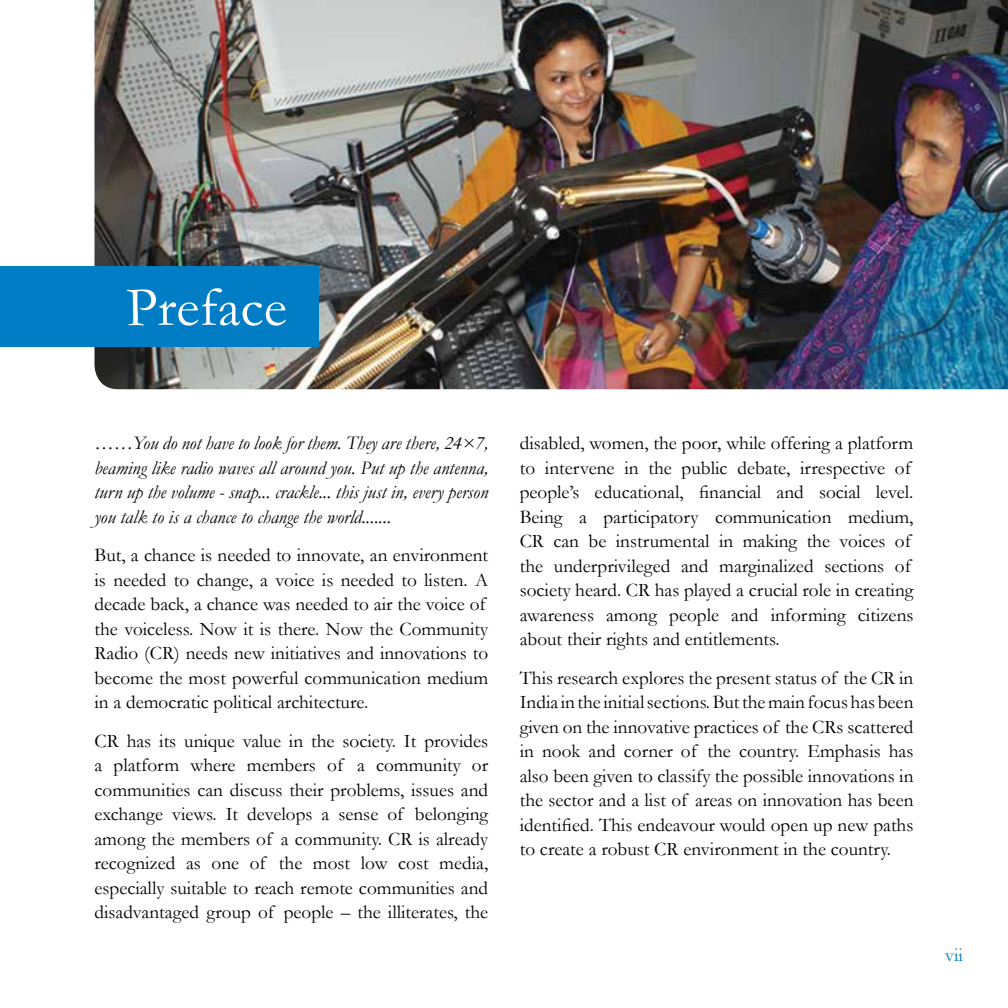
<style>
.page{position:relative;width:1008px;height:1008px;background:#fff}
.page>*{position:absolute;margin:0;border:0;box-sizing:border-box;transform-origin:0 0}
.t1{font:56px "Garamond";color:#fff}
.t2{font:19.25px/24.5px "Garamond";color:#000}
.t3{font:italic 19.25px/24.5px "Garamond";color:#000;text-align:justify}
.t4{font:19.25px "Garamond";color:#007dc5}
</style>
<div class="page">
<img style="left:94px;top:0;width:914px;height:389px">
<div style="left:0;top:266px;width:318px;height:81px;background:#007dc5"></div>
<h1 class="t1" style="left:126px;top:270px;width:163px">Preface</h1>
<p class="t3" style="left:94px;top:430px;width:395px">……You do not have to look for them. They are there, 24×7, beaming like radio waves all around you. Put up the antenna, turn up the volume - snap... crackle... this just in, every person you talk to is a chance to change the world.......</p>
<p class="t2" style="left:94px;top:542px;width:395px">But, a chance is needed to innovate, an environment is needed to change, a voice is needed to listen. A decade back, a chance was needed to air the voice of the voiceless. Now it is there. Now the Community Radio (CR) needs new initiatives and innovations to become the most powerful communication medium in a democratic political architecture.</p>
<p class="t2" style="left:94px;top:728px;width:395px;text-align:justify">CR has its unique value in the society. It provides a platform where members of a community or communities can discuss their problems, issues and exchange views. It develops a sense of belonging among the members of a community. CR is already recognized as one of the most low cost media, especially suitable to reach remote communities and disadvantaged group of people – the illiterates, the</p>
<p class="t2" style="left:520px;top:430px;width:395px">disabled, women, the poor, while offering a platform to intervene in the public debate, irrespective of people’s educational, financial and social level.<br>Being a participatory communication medium, CR can be instrumental in making the voices of the underprivileged and marginalized sections of society heard. CR has played a crucial role in creating awareness among people and informing citizens about their rights and entitlements.</p>
<p class="t2" style="left:520px;top:665px;width:395px;text-align:justify">This research explores the present status of the CR in India in the initial sections. But the main focus has been given on the innovative practices of the CRs scattered in nook and corner of the country. Emphasis has also been given to classify the possible innovations in the sector and a list of areas on innovation has been identified. This endeavour would open up new paths to create a robust CR environment in the country.</p>
<p class="t4" style="left:945px;top:942px;width:19px">vii</p>
</div>
